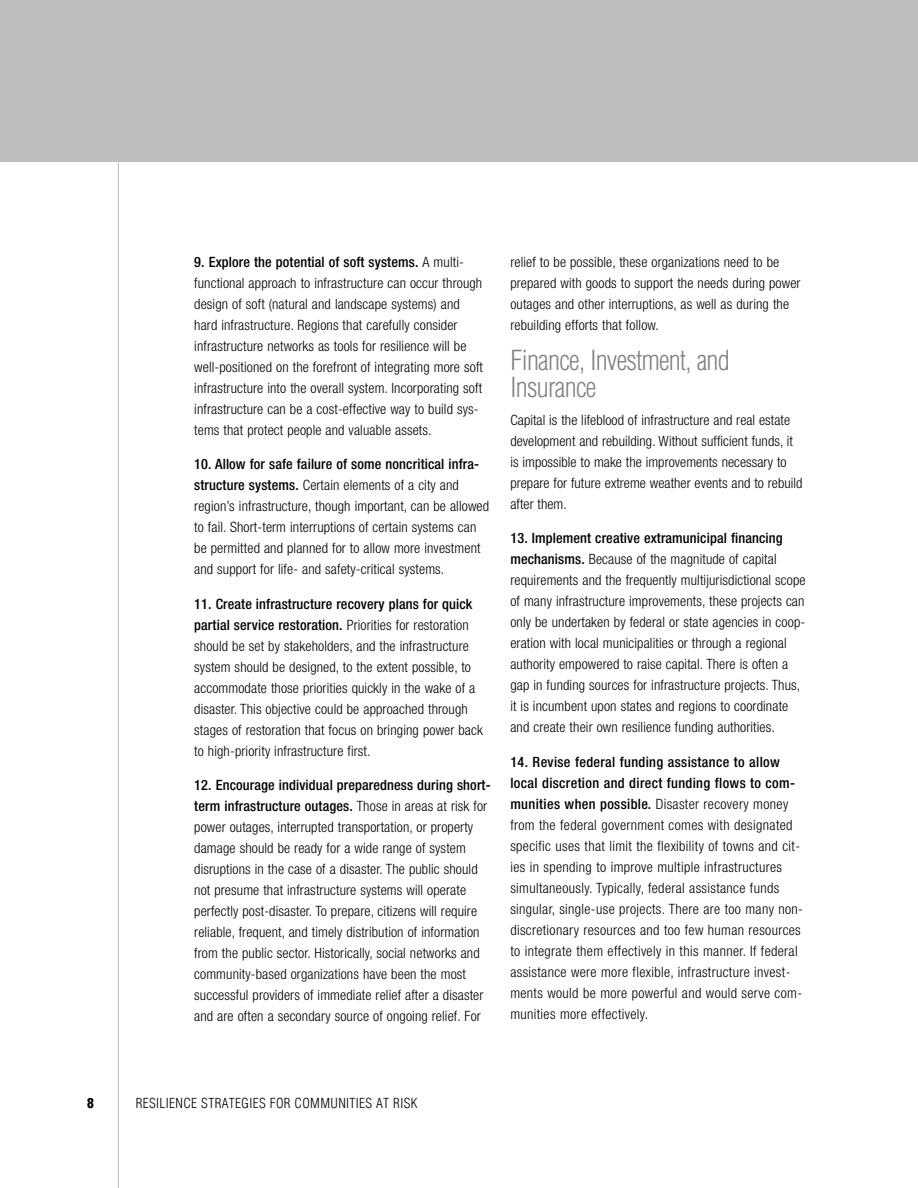
<style>
.page{position:relative;width:918px;height:1188px;background:#fff}
.page>*{position:absolute;margin:0;border:0;box-sizing:border-box;transform-origin:0 0}
.t1{font:300 condensed 27px/27px "Helvetica LT Std";letter-spacing:-.025em;color:#808285}
.t2{font:300 condensed 14.25px/21px "Helvetica Neue";letter-spacing:.01em;color:#000}
.t3{font:300 condensed 13.5px "Helvetica LT Std";letter-spacing:.025em;color:#000}
.t4{font:900 condensed 13.5px "Helvetica LT Std";color:#000}
.s1{font-weight:500}
</style>
<div class="page">
<div style="left:0;top:0;width:918px;height:162px;background:#bcbec0"></div>
<hr style="left:118px;top:162px;width:1px;height:1026px;background:#bcbec0">
<p class="t2" style="left:194px;top:251px;width:290px"><span class="s1">9. Explore the potential of soft systems.</span> A multi&shy;functional approach to infrastructure can occur through design of soft (natural and landscape systems) and hard infrastructure. Regions that carefully consider infrastructure networks as tools for resilience will be well-positioned on the forefront of integrating more soft infrastructure into the overall system. Incorporating soft infrastructure can be a cost-effective way to build sys&shy;tems that protect people and valuable assets.</p>
<p class="t2" style="left:194px;top:454px;width:296px"><span class="s1">10. Allow for safe failure of some noncritical infra&shy;structure systems.</span> Certain elements of a city and region’s infrastructure, though important, can be allowed to fail. Short-term interruptions of certain systems can be permitted and planned for to allow more investment and support for life- and safety-critical systems.</p>
<p class="t2" style="left:194px;top:593px;width:290px"><span class="s1">11. Create infrastructure recovery plans for quick partial service restoration.</span> Priorities for restoration should be set by stakeholders, and the infrastructure system should be designed, to the extent possible, to accommodate those priorities quickly in the wake of a disaster. This objective could be approached through stages of restoration that focus on bringing power back to high-priority infrastructure first.</p>
<p class="t2" style="left:194px;top:775px;width:298px"><span class="s1">12. Encourage individual preparedness during short&shy;term infrastructure outages.</span> Those in areas at risk for power outages, interrupted transportation, or property damage should be ready for a wide range of system disruptions in the case of a disaster. The public should not presume that infrastructure systems will operate perfectly post-disaster. To prepare, citizens will require reliable, frequent, and timely distribution of information from the public sector. Historically, social networks and community-based organizations have been the most successful providers of immediate relief after a disaster and are often a secondary source of ongoing relief. For</p>
<p class="t2" style="left:510px;top:251px;width:292px">relief to be possible, these organizations need to be prepared with goods to support the needs during power outages and other interruptions, as well as during the rebuilding efforts that follow.</p>
<h1 class="t1" style="left:510px;top:347px;width:221px">Finance, Investment, and<br>Insurance</h1>
<p class="t2" style="left:510px;top:409px;width:294px">Capital is the lifeblood of infrastructure and real estate development and rebuilding. Without sufficient funds, it is impossible to make the improvements necessary to prepare for future extreme weather events and to rebuild after them.</p>
<p class="t2" style="left:510px;top:528px;width:297px"><span class="s1">13. Implement creative extramunicipal financing mechanisms.</span> Because of the magnitude of capital requirements and the frequently multijurisdictional scope of many infrastructure improvements, these projects can only be undertaken by federal or state agencies in coop&shy;eration with local municipalities or through a regional authority empowered to raise capital. There is often a gap in funding sources for infrastructure projects. Thus, it is incumbent upon states and regions to coordinate and create their own resilience funding authorities.</p>
<p class="t2" style="left:510px;top:751px;width:294px"><span class="s1">14. Revise federal funding assistance to allow local discretion and direct funding flows to com&shy;munities when possible.</span> Disaster recovery money from the federal government comes with designated specific uses that limit the flexibility of towns and cit&shy;ies in spending to improve multiple infrastructures simultaneously. Typically, federal assistance funds singular, single-use projects. There are too many non&shy;discretionary resources and too few human resources to integrate them effectively in this manner. If federal assistance were more flexible, infrastructure invest&shy;ments would be more powerful and would serve com&shy;munities more effectively.</p>
<p class="t4" style="left:87px;top:1095px;width:8px">8</p>
<p class="t3" style="left:136px;top:1095px;width:283px">RESILIENCE STRATEGIES FOR COMMUNITIES AT RISK</p>
</div>
